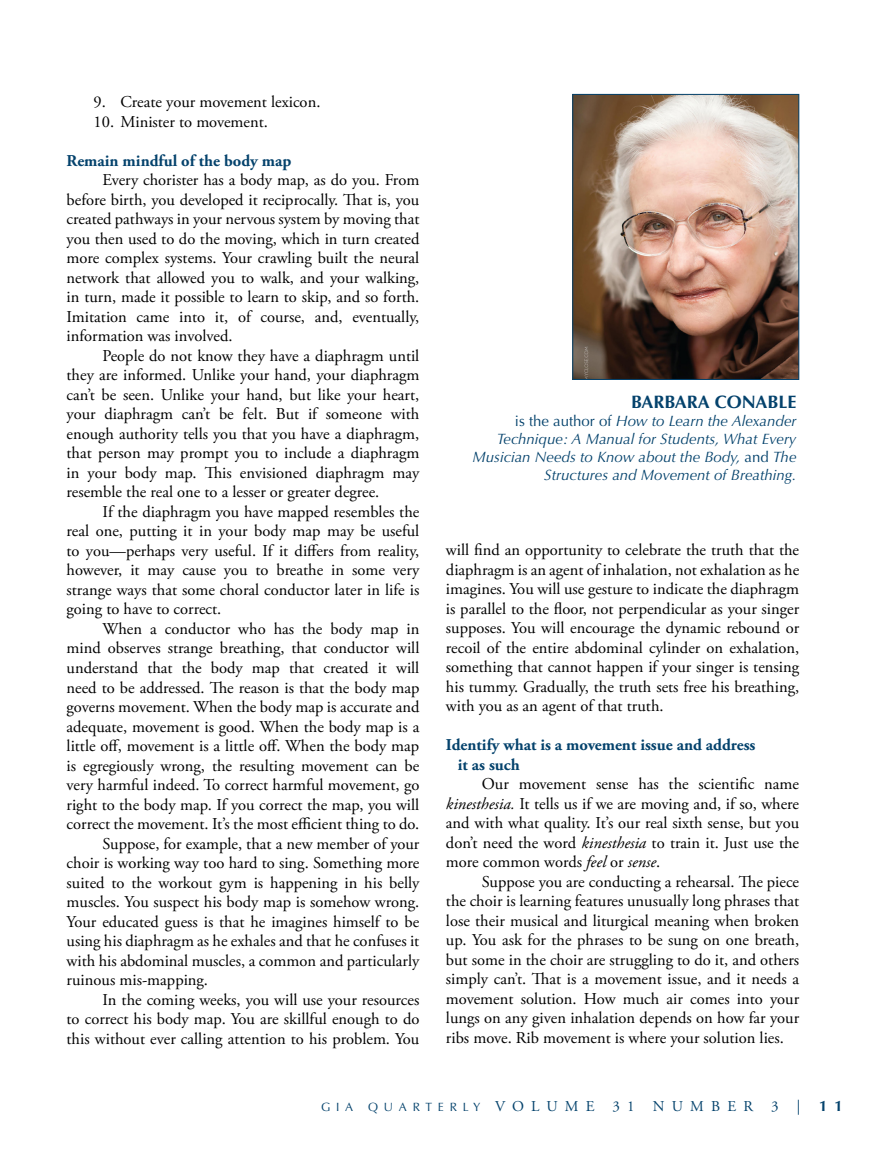
<style>
.page{position:relative;width:891px;height:1175px;background:#fff}
.page>*{position:absolute;margin:0;border:0;box-sizing:border-box;transform-origin:0 0}
.t1{font:700 18px "Optima";color:#04426c}
.t2{font:16.5px/19.5px "Adobe Garamond Pro";letter-spacing:-.005em;color:#000;text-align:justify}
.t3{font:700 16.5px/19.5px "Adobe Garamond Pro";color:#04426c}
.t4{font:italic 15px/18px "Optima";color:#04426c;text-align:right}
.t5{font:15px "Adobe Garamond Pro";letter-spacing:.48em;color:#04426c}
.s1{font-style:normal}
.s2{font-style:italic}
.s3{font-family:"Optima";font-size:12px}
.s4{font-family:"Optima";font-weight:700}
</style>
<div class="page">
<img style="left:574px;top:96px;width:223px;height:282px">
<div style="left:572px;top:94px;width:227px;height:286px;border:1px solid #04426c"></div>
<p class="t2" style="left:94px;top:93px;width:228px">9. Create your movement lexicon.</p>
<p class="t2" style="left:94px;top:112px;width:176px">10. Minister to movement.</p>
<p class="t3" style="left:67px;top:151px;width:226px">Remain mindful of the body map</p>
<p class="t2" style="left:67px;top:171px;width:354px;text-indent:36px">Every chorister has a body map, as do you. From before birth, you developed it reciprocally. That is, you created pathways in your nervous system by moving that you then used to do the moving, which in turn created more complex systems. Your crawling built the neural network that allowed you to walk, and your walking, in turn, made it possible to learn to skip, and so forth.<br>Imitation came into it, of course, and, eventually, information was involved.</p>
<p class="t2" style="left:67px;top:346px;width:354px;text-indent:36px">People do not know they have a diaphragm until they are informed. Unlike your hand, your diaphragm can’t be seen. Unlike your hand, but like your heart, your diaphragm can’t be felt. But if someone with enough authority tells you that you have a diaphragm, that person may prompt you to include a diaphragm in your body map. This envisioned diaphragm may resemble the real one to a lesser or greater degree.</p>
<p class="t2" style="left:67px;top:502px;width:354px;text-indent:36px">If the diaphragm you have mapped resembles the real one, putting it in your body map may be useful to you—perhaps very useful. If it differs from reality, however, it may cause you to breathe in some very strange ways that some choral conductor later in life is going to have to correct.</p>
<p class="t2" style="left:103px;top:619px;width:318px">When a conductor who has the body map in</p>
<p class="t2" style="left:67px;top:639px;width:354px">mind observes strange breathing, that conductor will</p>
<p class="t2" style="left:67px;top:658px;width:354px">understand that the body map that created it will</p>
<p class="t2" style="left:67px;top:678px;width:354px">need to be addressed. The reason is that the body map</p>
<p class="t2" style="left:67px;top:697px;width:354px">governs movement. When the body map is accurate and</p>
<p class="t2" style="left:67px;top:717px;width:354px">adequate, movement is good. When the body map is a</p>
<p class="t2" style="left:67px;top:736px;width:354px">little off, movement is a little off. When the body map</p>
<p class="t2" style="left:67px;top:756px;width:354px">is egregiously wrong, the resulting movement can be</p>
<p class="t2" style="left:67px;top:775px;width:354px">very harmful indeed. To correct harmful movement, go</p>
<p class="t2" style="left:67px;top:795px;width:354px">right to the body map. If you correct the map, you will</p>
<p class="t2" style="left:67px;top:814px;width:354px">correct the movement. It’s the most efficient thing to do.</p>
<p class="t2" style="left:103px;top:834px;width:318px">Suppose, for example, that a new member of your</p>
<p class="t2" style="left:67px;top:853px;width:354px">choir is working way too hard to sing. Something more</p>
<p class="t2" style="left:67px;top:873px;width:354px">suited to the workout gym is happening in his belly</p>
<p class="t2" style="left:67px;top:892px;width:354px">muscles. You suspect his body map is somehow wrong.</p>
<p class="t2" style="left:67px;top:912px;width:354px">Your educated guess is that he imagines himself to be</p>
<p class="t2" style="left:67px;top:931px;width:354px">using his diaphragm as he exhales and that he confuses it</p>
<p class="t2" style="left:67px;top:951px;width:354px">with his abdominal muscles, a common and particularly</p>
<p class="t2" style="left:67px;top:970px;width:143px">ruinous mis-mapping.</p>
<p class="t2" style="left:103px;top:990px;width:318px">In the coming weeks, you will use your resources</p>
<p class="t2" style="left:67px;top:1009px;width:354px">to correct his body map. You are skillful enough to do</p>
<p class="t2" style="left:67px;top:1029px;width:354px">this without ever calling attention to his problem. You</p>
<p class="t1" style="left:631px;top:391px;width:167px">BARBARA CONABLE</p>
<p class="t4" style="left:473px;top:412px;width:325px"><span class="s1">is the author of</span> How to Learn the Alexander Technique: A Manual for Students, What Every Musician Needs to Know about the Body, <span class="s1">and</span> The Structures and Movement of Breathing.</p>
<p class="t2" style="left:446px;top:541px;width:355px">will find an opportunity to celebrate the truth that the diaphragm is an agent of inhalation, not exhalation as he imagines. You will use gesture to indicate the diaphragm is parallel to the floor, not perpendicular as your singer supposes. You will encourage the dynamic rebound or recoil of the entire abdominal cylinder on exhalation, something that cannot happen if your singer is tensing his tummy. Gradually, the truth sets free his breathing, with you as an agent of that truth.</p>
<p class="t3" style="left:458px;top:735px;width:299px;text-indent:-12px">Identify what is a movement issue and address it as such</p>
<p class="t2" style="left:446px;top:775px;width:355px;text-indent:36px">Our movement sense has the scientific name <span class="s2">kinesthesia.</span> It tells us if we are moving and, if so, where and with what quality. It’s our real sixth sense, but you don’t need the word <span class="s2">kinesthesia</span> to train it. Just use the more common words <span class="s2">feel</span> or <span class="s2">sense</span>.</p>
<p class="t2" style="left:446px;top:872px;width:355px;text-indent:36px">Suppose you are conducting a rehearsal. The piece the choir is learning features unusually long phrases that lose their musical and liturgical meaning when broken up. You ask for the phrases to be sung on one breath, but some in the choir are struggling to do it, and others simply can’t. That is a movement issue, and it needs a movement solution. How much air comes into your lungs on any given inhalation depends on how far your ribs move. Rib movement is where your solution lies.</p>
<p class="t5" style="left:321px;top:1097px;width:523px"><span class="s3">GIA QUARTERLY</span> VOLUME 31 NUMBER 3 | <span class="s4">11</span></p>
</div>
